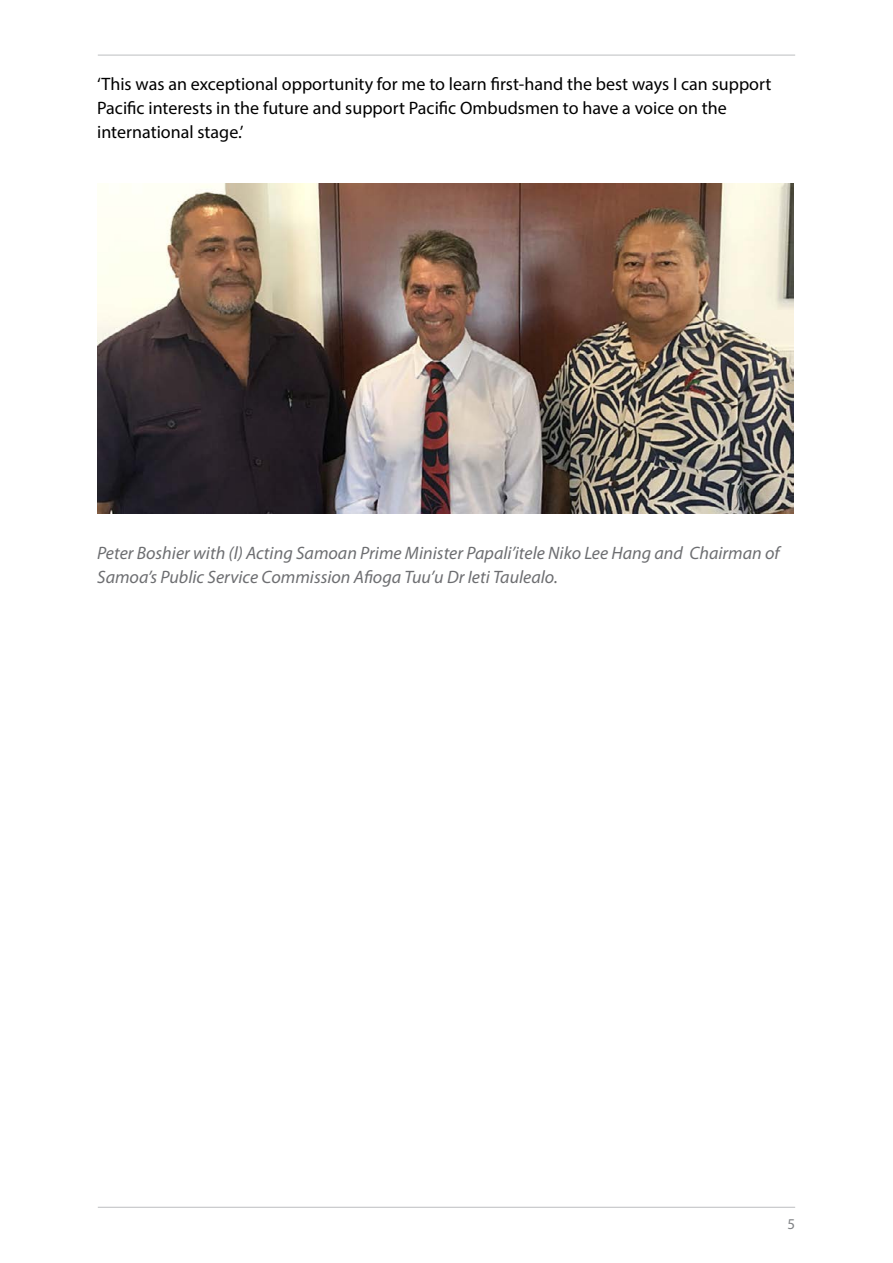
<style>
.page{position:relative;width:893px;height:1263px;background:#fff}
.page>*{position:absolute;margin:0;border:0;box-sizing:border-box;transform-origin:0 0}
.Text{font:18px/24px "Myriad Pro";color:#000}
.Image_caption{font:italic 18px/24px "Myriad Pro";color:#6d6e71}
.t1{font:15px "Myriad Pro";color:#808285}
</style>
<div class="page">
<hr style="left:98px;top:1207px;width:697px;height:1px;background:#bcbec0">
<hr style="left:98px;top:55px;width:697px;height:1px;background:#bcbec0">
<img style="left:97px;top:183px;width:696px;height:330px">
<p class="Text" style="left:97px;top:72px;width:676px">‘This was an exceptional opportunity for me to learn first-hand the best ways I can support<br>Pacific interests in the future and support Pacific Ombudsmen to have a voice on the international stage.’</p>
<p class="Image_caption" style="left:97px;top:541px;width:684px">Peter Boshier with (l) Acting Samoan Prime Minister Papali’itele Niko Lee Hang and Chairman of<br>Samoa’s Public Service Commission Afioga Tuu’u Dr Ieti Taulealo.</p>
<p class="t1" style="left:787px;top:1215px;width:9px">5</p>
</div>
